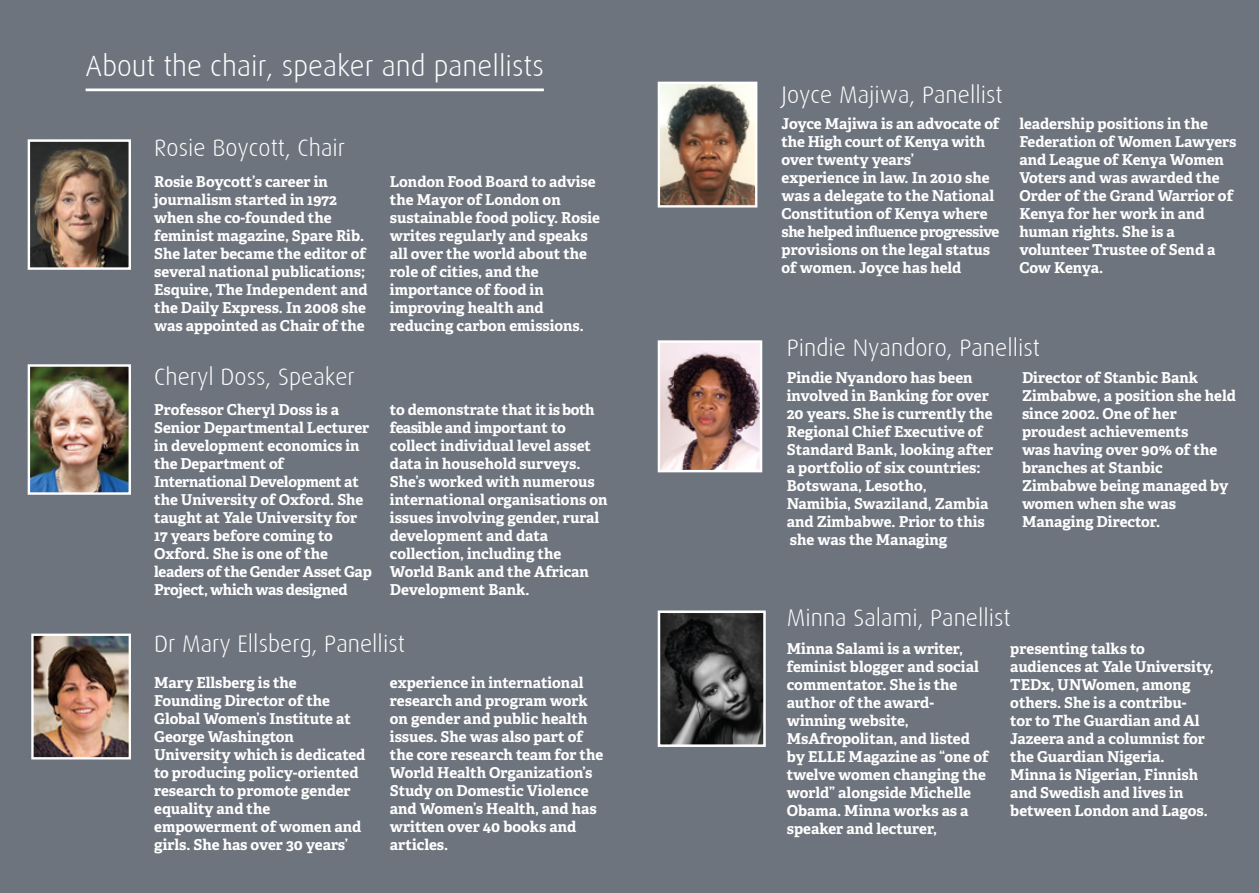
<style>
.page{position:relative;width:1259px;height:893px;background:#6e747e}
.page>*{position:absolute;margin:0;border:0;box-sizing:border-box;transform-origin:0 0}
.t1{font:300 29.25px "Dax";color:#fff}
.t2{font:300 24px "Dax";color:#fff}
.t3{font:700 15px/18px "Adelle Basic";color:#fff}
</style>
<div class="page">
<img style="left:31px;top:143px;width:97px;height:124px">
<div style="left:28px;top:139px;width:103px;height:131px;border:2px solid #fff"></div>
<img style="left:31px;top:367px;width:97px;height:125px">
<div style="left:28px;top:364px;width:103px;height:131px;border:2px solid #fff"></div>
<img style="left:662px;top:614px;width:100px;height:129px">
<div style="left:658px;top:610px;width:108px;height:137px;border:3px solid #fff"></div>
<img style="left:661px;top:85px;width:93px;height:120px">
<div style="left:658px;top:82px;width:99px;height:126px;border:2px solid #fff"></div>
<img style="left:34px;top:637px;width:94px;height:119px">
<div style="left:31px;top:634px;width:100px;height:125px;border:2px solid #fff"></div>
<img style="left:661px;top:343px;width:98px;height:126px">
<div style="left:658px;top:340px;width:104px;height:132px;border:2px solid #fff"></div>
<hr style="left:86px;top:89px;width:458px;height:2px;background:#fff">
<h1 class="t1" style="left:86px;top:50px;width:460px">About the chair, speaker and panellists</h1>
<h2 class="t2" style="left:154px;top:134px;width:192px">Rosie Boycott, Chair</h2>
<p class="t3" style="left:154px;top:173px;width:215px">Rosie Boycott’s career in journalism started in 1972 when she co-founded the feminist magazine, Spare Rib.<br>She later became the editor of several national publications;<br>Esquire, The Independent and the Daily Express. In 2008 she was appointed as Chair of the</p>
<p class="t3" style="left:390px;top:173px;width:211px">London Food Board to advise the Mayor of London on sustainable food policy. Rosie writes regularly and speaks all over the world about the role of cities, and the importance of food in improving health and reducing carbon emissions.</p>
<h2 class="t2" style="left:154px;top:364px;width:202px">Cheryl Doss, Speaker</h2>
<p class="t3" style="left:154px;top:401px;width:219px">Professor Cheryl Doss is a<br>Senior Departmental Lecturer in development economics in the Department of<br>International Development at the University of Oxford. She taught at Yale University for<br>17 years before coming to<br>Oxford. She is one of the leaders of the Gender Asset Gap<br>Project, which was designed</p>
<p class="t3" style="left:390px;top:401px;width:219px">to demonstrate that it is both feasible and important to collect individual level asset data in household surveys.<br>She’s worked with numerous international organisations on issues involving gender, rural development and data collection, including the<br>World Bank and the African<br>Development Bank.</p>
<h2 class="t2" style="left:154px;top:631px;width:252px">Dr Mary Ellsberg, Panellist</h2>
<p class="t3" style="left:154px;top:673px;width:213px">Mary Ellsberg is the<br>Founding Director of the<br>Global Women’s Institute at<br>George Washington<br>University which is dedicated to producing policy-oriented research to promote gender equality and the empowerment of women and girls. She has over 30 years’</p>
<p class="t3" style="left:390px;top:673px;width:215px">experience in international research and program work on gender and public health issues. She was also part of the core research team for the<br>World Health Organization’s<br>Study on Domestic Violence and Women’s Health, and has written over 40 books and articles.</p>
<h2 class="t2" style="left:781px;top:81px;width:223px">Joyce Majiwa, Panellist</h2>
<p class="t3" style="left:781px;top:115px;width:219px">Joyce Majiwa is an advocate of the High court of Kenya with over twenty years’<br>experience in law. In 2010 she was a delegate to the National<br>Constitution of Kenya where she helped influence progressive provisions on the legal status of women. Joyce has held</p>
<p class="t3" style="left:1019px;top:115px;width:219px">leadership positions in the<br>Federation of Women Lawyers and League of Kenya Women<br>Voters and was awarded the<br>Order of the Grand Warrior of<br>Kenya for her work in and human rights. She is a volunteer Trustee of Send a<br>Cow Kenya.</p>
<h2 class="t2" style="left:787px;top:335px;width:255px">Pindie Nyandoro, Panellist</h2>
<p class="t3" style="left:787px;top:369px;width:208px">Pindie Nyandoro has been involved in Banking for over<br>20 years. She is currently the<br>Regional Chief Executive of<br>Standard Bank, looking after a portfolio of six countries:<br>Botswana, Lesotho,<br>Namibia, Swaziland, Zambia and Zimbabwe. Prior to this she was the Managing</p>
<p class="t3" style="left:1022px;top:369px;width:215px">Director of Stanbic Bank<br>Zimbabwe, a position she held since 2002. One of her proudest achievements<br>was having over 90% of the branches at Stanbic<br>Zimbabwe being managed by women when she was<br>Managing Director.</p>
<h2 class="t2" style="left:787px;top:605px;width:225px">Minna Salami, Panellist</h2>
<p class="t3" style="left:787px;top:639px;width:203px">Minna Salami is a writer, feminist blogger and social commentator. She is the author of the award&shy;winning website,<br>MsAfropolitan, and listed by ELLE Magazine as “one of twelve women changing the world” alongside Michelle<br>Obama. Minna works as a speaker and lecturer,</p>
<p class="t3" style="left:1010px;top:639px;width:205px">presenting talks to audiences at Yale University,<br>TEDx, UNWomen, among others. She is a contribu-<br>tor to The Guardian and Al<br>Jazeera and a columnist for the Guardian Nigeria.<br>Minna is Nigerian, Finnish and Swedish and lives in between London and Lagos.</p>
</div>
